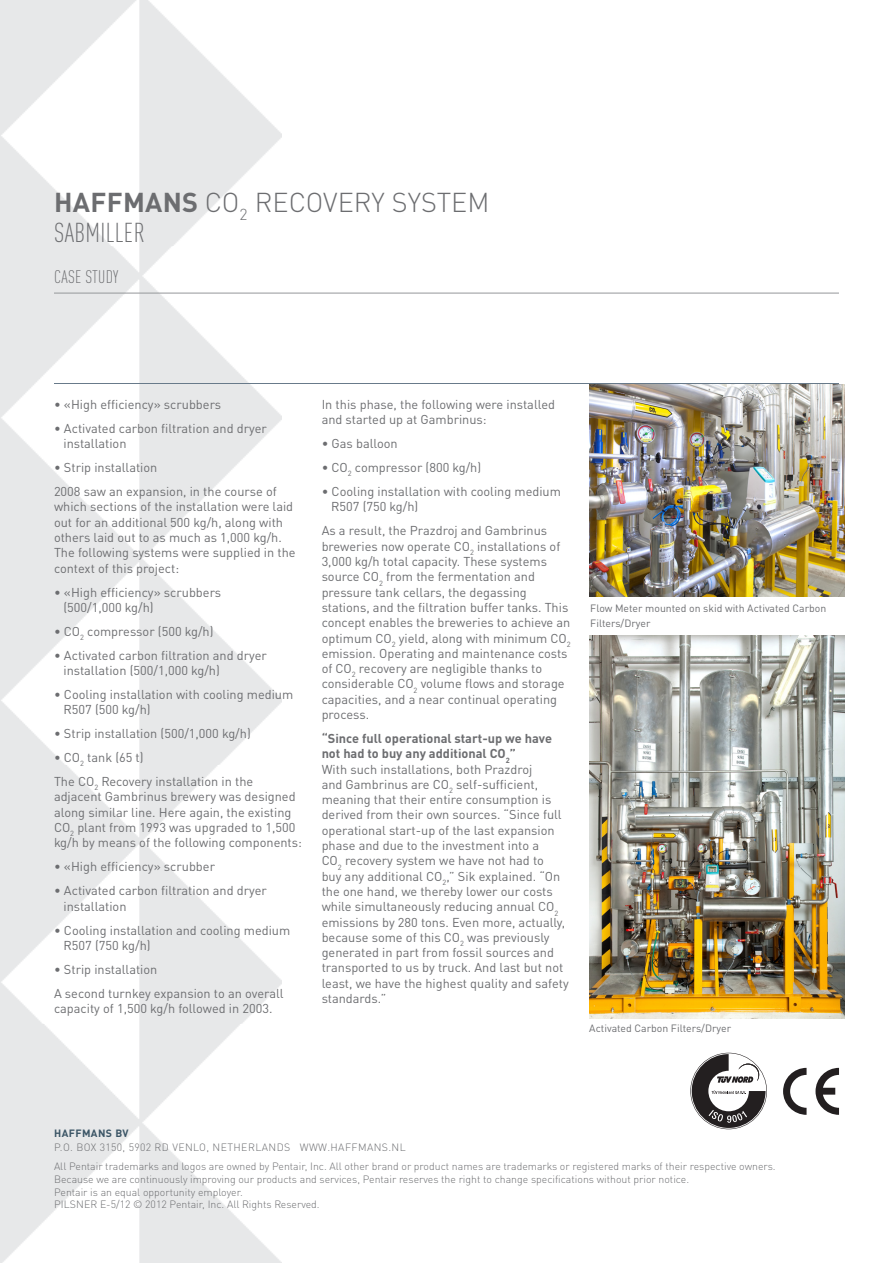
<style>
.page{position:relative;width:893px;height:1263px;background:#fff}
.page>*{position:absolute;margin:0;border:0;box-sizing:border-box;transform-origin:0 0}
.BrandedProductLine_T{font:300 27px "DIN Pro";color:#6c6d70}
.C_Descriptor_Title{font:300 condensed 27px "DIN Pro";letter-spacing:.01em;color:#6c6d70}
.C_TitleSection{font:300 condensed 18px "DIN Pro";letter-spacing:.01em;color:#6c6d70}
.C_BodyCopy{font:12.75px/15.3px "DIN Pro";color:#6c6d70}
.B_LegalLine{font:300 10.5px "DIN Pro";color:#6c6d70}
.C_Caption{font:10.5px/15px "DIN Pro";color:#6c6d70}
.B_Signature_Address{font:300 10.5px "DIN Pro";letter-spacing:.04em;color:#6c6d70}
.B_Signature_SolPlatf{font:700 10.5px "DIN Pro";letter-spacing:.04em;color:#3b5566}
.s1{font-weight:700}
</style>
<div class="page">
<svg style="left:783px;top:1068px;width:23px;height:47px"></svg>
<svg style="left:815px;top:1068px;width:24px;height:47px"></svg>
<svg style="left:690px;top:1053px;width:77px;height:76px"></svg>
<hr style="left:54px;top:383px;width:785px;height:1px;background:#687a8a">
<hr style="left:54px;top:293px;width:785px;height:1px;background:#95979a">
<img style="left:589px;top:635px;width:255px;height:383px">
<img style="left:589px;top:385px;width:255px;height:211px">
<p class="BrandedProductLine_T" style="left:54px;top:182px;width:437px"><span class="s1">HAFFMANS</span> CO<sub>2</sub> RECOVERY SYSTEM</p>
<p class="C_Descriptor_Title" style="left:54px;top:214px;width:92px">SABMILLER</p>
<p class="C_TitleSection" style="left:54px;top:264px;width:66px">CASE STUDY</p>
<p class="C_BodyCopy" style="left:54px;top:395px;width:169px">• «High efficiency» scrubbers</p>
<p class="C_BodyCopy" style="left:64px;top:419px;width:205px;text-indent:-10px">• Activated carbon filtration and dryer installation</p>
<p class="C_BodyCopy" style="left:54px;top:459px;width:105px">• Strip installation</p>
<p class="C_BodyCopy" style="left:54px;top:483px;width:243px">2008 saw an expansion, in the course of which sections of the installation were laid out for an additional 500 kg/h, along with others laid out to as much as 1,000 kg/h.<br>The following systems were supplied in the context of this project:</p>
<p class="C_BodyCopy" style="left:64px;top:583px;width:159px;text-indent:-10px">• «High efficiency» scrubbers (500/1,000 kg/h)</p>
<p class="C_BodyCopy" style="left:54px;top:622px;width:161px">• CO<sub>2</sub> compressor (500 kg/h)</p>
<p class="C_BodyCopy" style="left:64px;top:646px;width:205px;text-indent:-10px">• Activated carbon filtration and dryer installation (500/1,000 kg/h)</p>
<p class="C_BodyCopy" style="left:64px;top:685px;width:231px;text-indent:-10px">• Cooling installation with cooling medium<br>R507 (500 kg/h)</p>
<p class="C_BodyCopy" style="left:54px;top:725px;width:198px">• Strip installation (500/1,000 kg/h)</p>
<p class="C_BodyCopy" style="left:54px;top:749px;width:91px">• CO<sub>2</sub> tank (65 t)</p>
<p class="C_BodyCopy" style="left:54px;top:773px;width:249px">The CO<sub>2</sub> Recovery installation in the adjacent Gambrinus brewery was designed along similar line. Here again, the existing CO<sub>2</sub> plant from 1993 was upgraded to 1,500 kg/h by means of the following components:</p>
<p class="C_BodyCopy" style="left:54px;top:858px;width:163px">• «High efficiency» scrubber</p>
<p class="C_BodyCopy" style="left:64px;top:882px;width:205px;text-indent:-10px">• Activated carbon filtration and dryer installation</p>
<p class="C_BodyCopy" style="left:64px;top:921px;width:228px;text-indent:-10px">• Cooling installation and cooling medium<br>R507 (750 kg/h)</p>
<p class="C_BodyCopy" style="left:54px;top:960px;width:105px">• Strip installation</p>
<p class="C_BodyCopy" style="left:54px;top:984px;width:231px">A second turnkey expansion to an overall capacity of 1,500 kg/h followed in 2003.</p>
<p class="C_BodyCopy" style="left:322px;top:395px;width:235px">In this phase, the following were installed and started up at Gambrinus:</p>
<p class="C_BodyCopy" style="left:322px;top:435px;width:78px">• Gas balloon</p>
<p class="C_BodyCopy" style="left:322px;top:459px;width:161px">• CO<sub>2</sub> compressor (800 kg/h)</p>
<p class="C_BodyCopy" style="left:331px;top:483px;width:231px;text-indent:-10px">• Cooling installation with cooling medium<br>R507 (750 kg/h)</p>
<p class="C_BodyCopy" style="left:322px;top:522px;width:251px">As a result, the Prazdroj and Gambrinus breweries now operate CO<sub>2</sub> installations of 3,000 kg/h total capacity. These systems source CO<sub>2</sub> from the fermentation and pressure tank cellars, the degassing stations, and the filtration buffer tanks. This concept enables the breweries to achieve an optimum CO<sub>2</sub> yield, along with minimum CO<sub>2 </sub>emission. Operating and maintenance costs of CO<sub>2</sub> recovery are negligible thanks to considerable CO<sub>2</sub> volume flows and storage capacities, and a near continual operating process.</p>
<p class="C_BodyCopy" style="left:322px;top:729px;width:249px"><span class="s1">“Since full operational start-up we have not had to buy any additional CO</span><sub>2</sub><span class="s1">”<br></span>With such installations, both Prazdroj<br>and Gambrinus are CO<sub>2</sub> self-sufficient, meaning that their entire consumption is derived from their own sources. “Since full operational start-up of the last expansion phase and due to the investment into a<br>CO<sub>2</sub> recovery system we have not had to<br>buy any additional CO<sub>2</sub>,” Sik explained. “On the one hand, we thereby lower our costs while simultaneously reducing annual CO<sub>2 </sub>emissions by 280 tons. Even more, actually, because some of this CO<sub>2</sub> was previously generated in part from fossil sources and transported to us by truck. And last but not least, we have the highest quality and safety standards.”</p>
<p class="C_Caption" style="left:590px;top:600px;width:238px">Flow Meter mounted on skid with Activated Carbon<br>Filters/Dryer</p>
<p class="C_Caption" style="left:589px;top:1019px;width:143px">Activated Carbon Filters/Dryer</p>
<p class="B_Signature_SolPlatf" style="left:54px;top:1124px;width:76px">HAFFMANS BV</p>
<p class="B_Signature_Address" style="left:54px;top:1139px;width:353px">P.O. BOX 3150, 5902 RD VENLO, NETHERLANDS WWW.HAFFMANS.NL</p>
<p class="B_LegalLine" style="left:54px;top:1158px;width:723px">All Pentair trademarks and logos are owned by Pentair, Inc. All other brand or product names are trademarks or registered marks of their respective owners.</p>
<p class="B_LegalLine" style="left:54px;top:1171px;width:637px">Because we are continuously improving our products and services, Pentair reserves the right to change specifications without prior notice.</p>
<p class="B_LegalLine" style="left:54px;top:1184px;width:190px">Pentair is an equal opportunity employer.</p>
<p class="B_LegalLine" style="left:54px;top:1196px;width:267px">PILSNER E-5/12 © 2012 Pentair, Inc. All Rights Reserved.</p>
</div>
